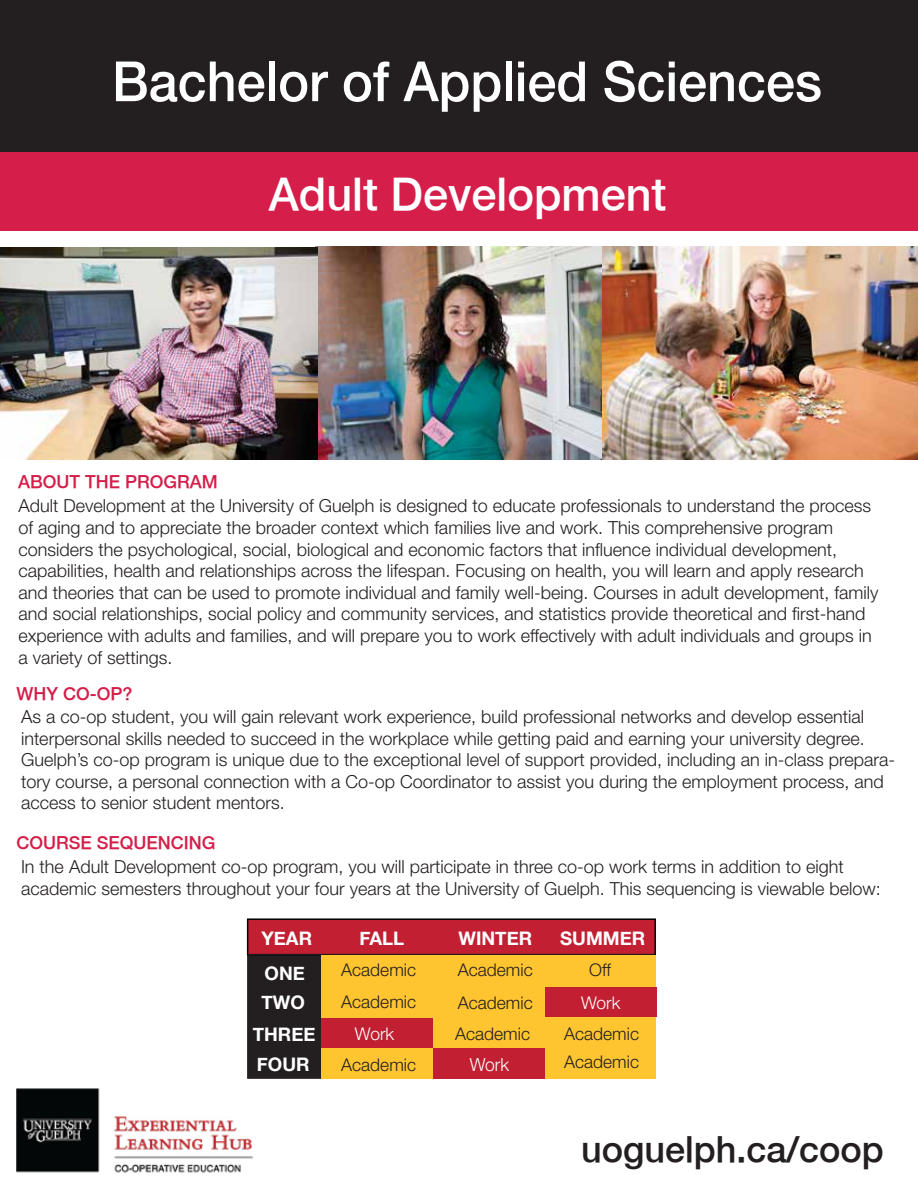
<style>
.page{position:relative;width:918px;height:1188px;background:#fff}
.page>*{position:absolute;margin:0;border:0;box-sizing:border-box;transform-origin:0 0}
.t1{font:500 55.5px "Helvetica Neue";color:#fff;scale:.94 1}
.t2{font:500 45px "Helvetica Neue";color:#fff}
.t3{font:500 36px "Helvetica Neue";color:#231f20}
.t4{font:700 18.75px/29.4px "Helvetica Neue";color:#fff}
.t5{font:300 18.15px "Helvetica Neue";color:#fff;scale:.96 1}
.t6{font:300 18px/21.6px "Helvetica Neue";color:#231f20}
.t7{font:500 18px "Helvetica Neue";color:#d51e49}
.t8{font:300 17.55px "Helvetica Neue";color:#231f20}
.t9{font:300 17.55px "Helvetica Neue";color:#fff}
</style>
<div class="page">
<img style="left:315px;top:247px;width:288px;height:212px">
<img style="left:603px;top:246px;width:315px;height:213px">
<div style="left:0;top:0;width:918px;height:152px;background:#231f20"></div>
<div style="left:0;top:152px;width:918px;height:83px;background:#d51e49"></div>
<img style="left:0;top:248px;width:317px;height:212px">
<div style="left:0;top:231px;width:918px;height:15px;background:#fff"></div>
<div style="left:247px;top:954px;width:75px;height:125px;background:#231f20;border:1px solid #231f20"></div>
<div style="left:247px;top:918px;width:409px;height:37px;background:#c22032;border:2px solid #010101"></div>
<hr style="left:248px;top:954px;width:407px;height:1px;background:#231f20">
<div style="left:322px;top:955px;width:334px;height:123px;background:#ffc530"></div>
<div style="left:321px;top:1018px;width:112px;height:30px;background:#c22032"></div>
<div style="left:545px;top:987px;width:111px;height:30px;background:#c22032"></div>
<div style="left:433px;top:1048px;width:112px;height:30px;background:#c22032"></div>
<img style="left:16px;top:1088px;width:237px;height:85px">
<h1 class="t1" style="left:112px;top:48px;width:757px">Bachelor of Applied Sciences</h1>
<h2 class="t2" style="left:269px;top:168px;width:399px">Adult Development</h2>
<p class="t7" style="left:18px;top:470px;width:201px">ABOUT THE PROGRAM</p>
<p class="t6" style="left:19px;top:494px;width:862px">Adult Development at the University of Guelph is designed to educate professionals to understand the process of aging and to appreciate the broader context which families live and work. This comprehensive program considers the psychological, social, biological and economic factors that influence individual development, capabilities, health and relationships across the lifespan. Focusing on health, you will learn and apply research and theories that can be used to promote individual and family well-being. Courses in adult development, family and social relationships, social policy and community services, and statistics provide theoretical and first-hand experience with adults and families, and will prepare you to work effectively with adult individuals and groups in a variety of settings.</p>
<p class="t7" style="left:17px;top:683px;width:118px">WHY CO-OP?</p>
<p class="t6" style="left:21px;top:705px;width:876px">As a co-op student, you will gain relevant work experience, build professional networks and develop essential interpersonal skills needed to succeed in the workplace while getting paid and earning your university degree.<br>Guelph’s co-op program is unique due to the exceptional level of support provided, including an in-class prepara&shy;tory course, a personal connection with a Co-op Coordinator to assist you during the employment process, and access to senior student mentors.</p>
<p class="t7" style="left:16px;top:832px;width:201px">COURSE SEQUENCING</p>
<p class="t6" style="left:21px;top:855px;width:861px">In the Adult Development co-op program, you will participate in three co-op work terms in addition to eight academic semesters throughout your four years at the University of Guelph. This sequencing is viewable below:</p>
<p class="t4" style="left:261px;top:923px;width:52px">YEAR</p>
<p class="t4" style="left:360px;top:923px;width:46px">FALL</p>
<p class="t4" style="left:458px;top:923px;width:75px">WINTER</p>
<p class="t4" style="left:560px;top:923px;width:87px">SUMMER</p>
<p class="t8" style="left:341px;top:956px;width:76px">Academic</p>
<p class="t8" style="left:458px;top:956px;width:76px">Academic</p>
<p class="t8" style="left:589px;top:956px;width:23px">Off</p>
<p class="t8" style="left:341px;top:988px;width:76px">Academic</p>
<p class="t9" style="left:355px;top:1020px;width:41px">Work</p>
<p class="t8" style="left:564px;top:1020px;width:76px">Academic</p>
<p class="t8" style="left:341px;top:1050px;width:76px">Academic</p>
<p class="t4" style="left:262px;top:958px;width:45px">ONE<br>TWO</p>
<p class="t4" style="left:253px;top:1019px;width:64px;line-height:29.8px">THREE<br>FOUR</p>
<p class="t8" style="left:458px;top:988px;width:76px">Academic</p>
<p class="t9" style="left:581px;top:988px;width:41px">Work</p>
<p class="t8" style="left:455px;top:1020px;width:76px">Academic</p>
<p class="t8" style="left:564px;top:1048px;width:76px">Academic</p>
<p class="t5" style="left:470px;top:1050px;width:42px">Work</p>
<h3 class="t3" style="left:581px;top:1128px;width:304px">uoguelph.ca/coop</h3>
</div>
